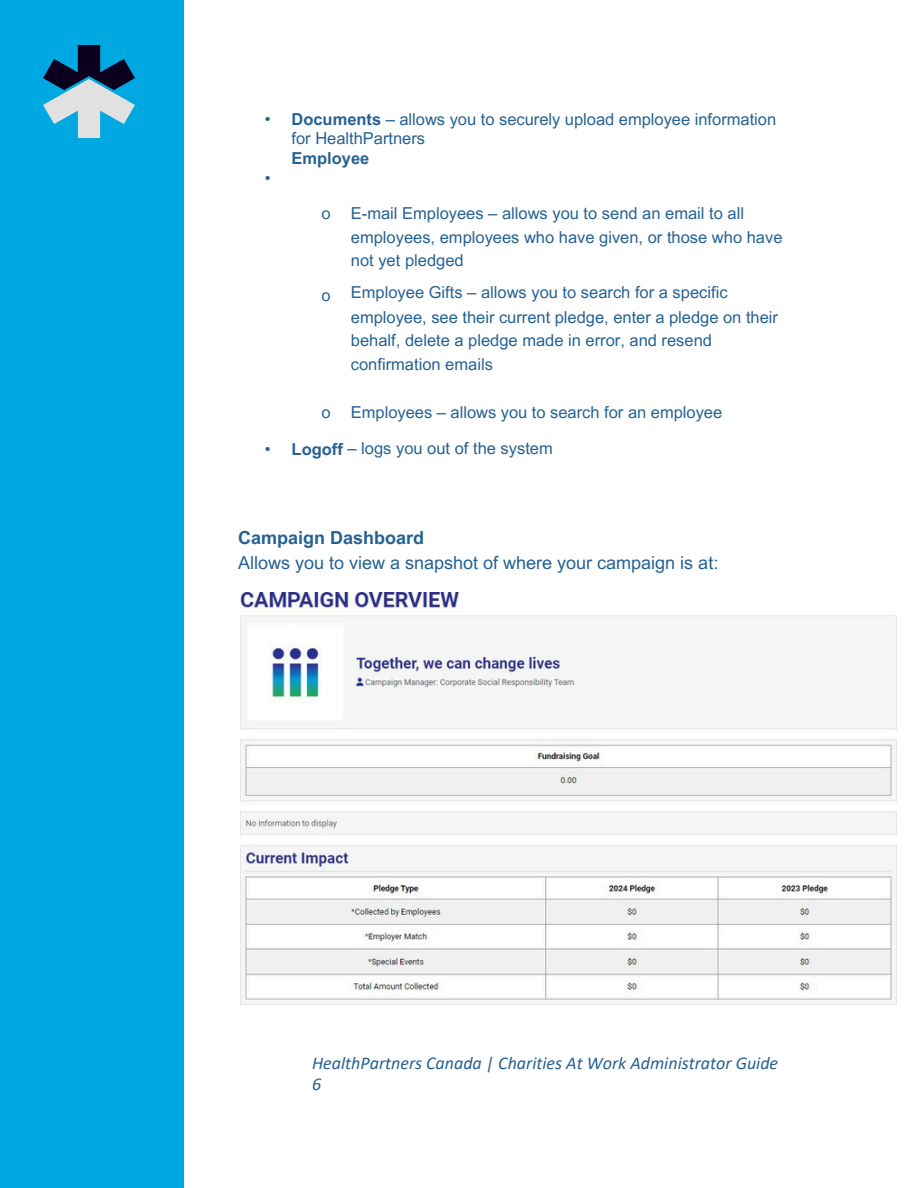
<style>
.page{position:relative;width:918px;height:1188px;background:#fff}
.page>*{position:absolute;margin:0;border:0;box-sizing:border-box;transform-origin:0 0}
.t1{font:18px/24.8px "Arial MT Pro";color:#256193}
.t2{font:italic 18px "Calibri";color:#256193}
.t3{font:16.5px/23.7px "Arial MT Pro";color:#256193}
.t4{font:700 16.5px "Arial MT Pro";color:#256193}
.t5{font:16.5px "IBM Plex Sans";color:#256193}
.s1{font-weight:700}
</style>
<div class="page">
<img style="left:240px;top:592px;width:656px;height:413px">
<div style="left:0;top:0;width:184px;height:1188px;background:#00a8e2"></div>
<img style="left:43px;top:46px;width:91px;height:92px">
<p class="t5" style="left:265px;top:107px;width:8px">•</p>
<p class="t5" style="left:265px;top:166px;width:8px">•</p>
<p class="t5" style="left:265px;top:437px;width:8px">•</p>
<p class="t3" style="left:292px;top:112px;width:486px;line-height:19.2px"><span class="s1">Documents</span> – allows you to securely upload employee information for HealthPartners</p>
<p class="t4" style="left:292px;top:152px;width:79px">Employee</p>
<p class="t3" style="left:351px;top:204px;width:433px">E-mail Employees – allows you to send an email to all employees, employees who have given, or those who have not yet pledged</p>
<p class="t3" style="left:351px;top:282px;width:378px">Employee Gifts – allows you to search for a specific</p>
<p class="t3" style="left:351px;top:307px;width:429px">employee, see their current pledge, enter a pledge on their</p>
<p class="t3" style="left:351px;top:331px;width:363px">behalf, delete a pledge made in error, and resend</p>
<p class="t3" style="left:351px;top:354px;width:144px">confirmation emails</p>
<p class="t3" style="left:351px;top:402px;width:373px">Employees – allows you to search for an employee</p>
<p class="t3" style="left:292px;top:439px;width:263px"><span class="s1">Logoff</span> – logs you out of the system</p>
<p class="t3" style="left:321px;top:203px;width:11px">o</p>
<p class="t3" style="left:321px;top:286px;width:11px">o</p>
<p class="t3" style="left:322px;top:402px;width:11px">o</p>
<p class="t1" style="left:238px;top:528px;width:482px"><span class="s1">Campaign Dashboard<br></span>Allows you to view a snapshot of where your campaign is at:</p>
<h1 class="t2" style="left:312px;top:1055px;width:468px">HealthPartners Canada | Charities At Work Administrator Guide</h1>
<p class="t2" style="left:312px;top:1077px;width:11px">6</p>
</div>
